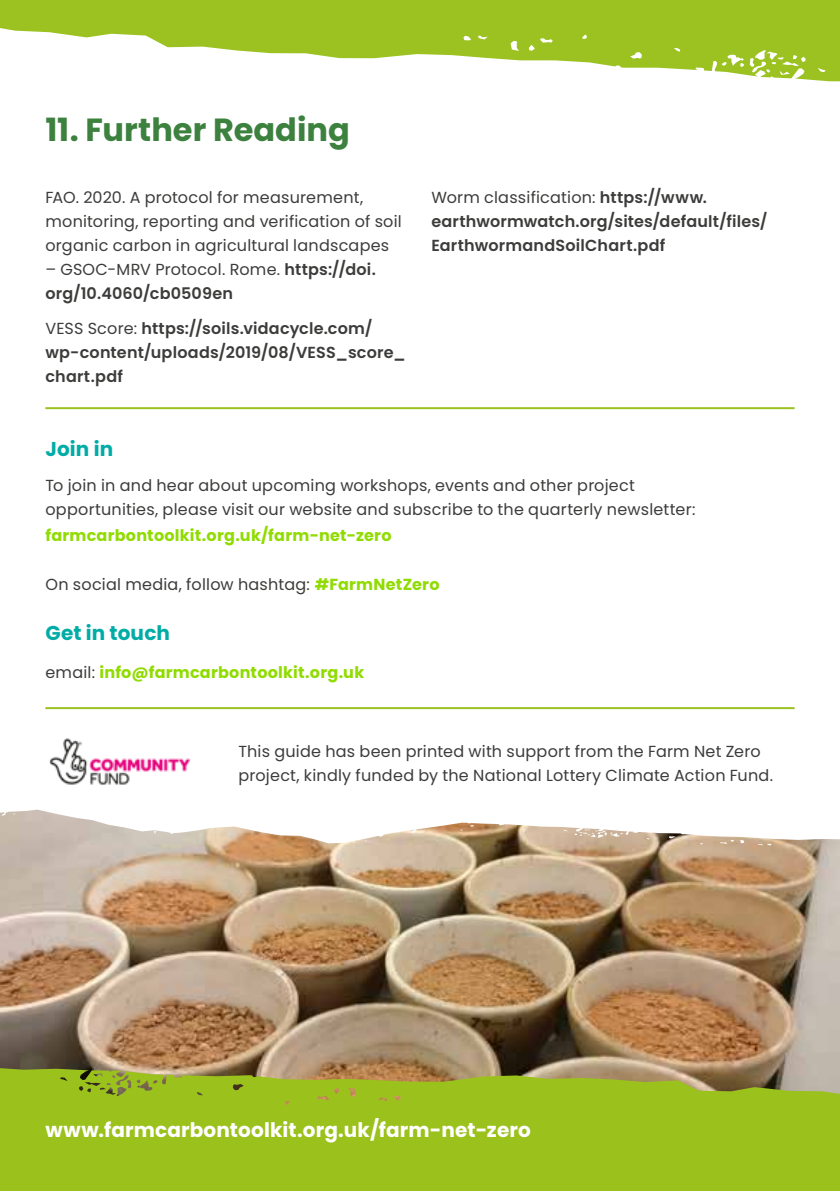
<style>
.page{position:relative;width:840px;height:1191px;background:#fff}
.page>*{position:absolute;margin:0;border:0;box-sizing:border-box;transform-origin:0 0}
.t1{font:700 32px "Poppins";color:#3d813f}
.t2{font:700 20px "Poppins";letter-spacing:.005em;color:#fff}
.t3{font:700 20px "Poppins";letter-spacing:.005em;color:#00aca6}
.t4{font:16px/24px "Poppins";letter-spacing:.015em;color:#3c3c3b}
.t5{font:600 16px/24px "Poppins";letter-spacing:.01em;color:#3c3c3b}
.t6{font:700 16px "Poppins";letter-spacing:.015em;color:#90dc00}
.s1{font-weight:400}
.s2{font-weight:700;color:#90dc00}
.s3{font-weight:400;color:#3c3c3b}
</style>
<div class="page">
<svg style="left:0;top:0;width:839px;height:82px;fill:#9bc221"></svg>
<img style="left:0;top:809px;width:839px;height:259px">
<hr style="left:45px;top:407px;width:749px;height:2px;background:#9bc221">
<hr style="left:45px;top:707px;width:749px;height:2px;background:#9bc221">
<svg style="left:0;top:1068px;width:839px;height:90px;background:#9bb826"></svg>
<div style="left:0;top:1158px;width:839px;height:33px;background:#9bc11d"></div>
<img style="left:49px;top:738px;width:141px;height:47px">
<h1 class="t1" style="left:45px;top:111px;width:306px">11. Further Reading</h1>
<p class="t4" style="left:45px;top:185px;width:358px">FAO. 2020. A protocol for measurement, monitoring, reporting and verification of soil organic carbon in agricultural landscapes</p>
<p class="t5" style="left:45px;top:257px;width:332px"><span class="s1">– GSOC-MRV Protocol. Rome.</span> https://doi. org/10.4060/cb0509en</p>
<p class="t5" style="left:45px;top:316px;width:362px"><span class="s1">VESS Score:</span> https://soils.vidacycle.com/ wp-content/uploads/2019/08/VESS_score_ chart.pdf</p>
<p class="t5" style="left:431px;top:185px;width:338px"><span class="s1">Worm classification:</span> https://www. earthwormwatch.org/sites/default/files/<br>EarthwormandSoilChart.pdf</p>
<p class="t3" style="left:45px;top:437px;width:69px">Join in</p>
<p class="t4" style="left:45px;top:473px;width:651px">To join in and hear about upcoming workshops, events and other project opportunities, please visit our website and subscribe to the quarterly newsletter:</p>
<p class="t6" style="left:45px;top:526px;width:347px">farmcarbontoolkit.org.uk/farm-net-zero</p>
<p class="t4" style="left:45px;top:572px;width:395px">On social media, follow hashtag: <span class="s2">#FarmNetZero</span></p>
<p class="t3" style="left:45px;top:622px;width:126px">Get in touch</p>
<p class="t6" style="left:45px;top:663px;width:320px"><span class="s3">email:</span> info@farmcarbontoolkit.org.uk</p>
<p class="t4" style="left:238px;top:739px;width:536px">This guide has been printed with support from the Farm Net Zero project, kindly funded by the National Lottery Climate Action Fund.</p>
<p class="t2" style="left:45px;top:1118px;width:487px">www.farmcarbontoolkit.org.uk/farm-net-zero</p>
</div>
